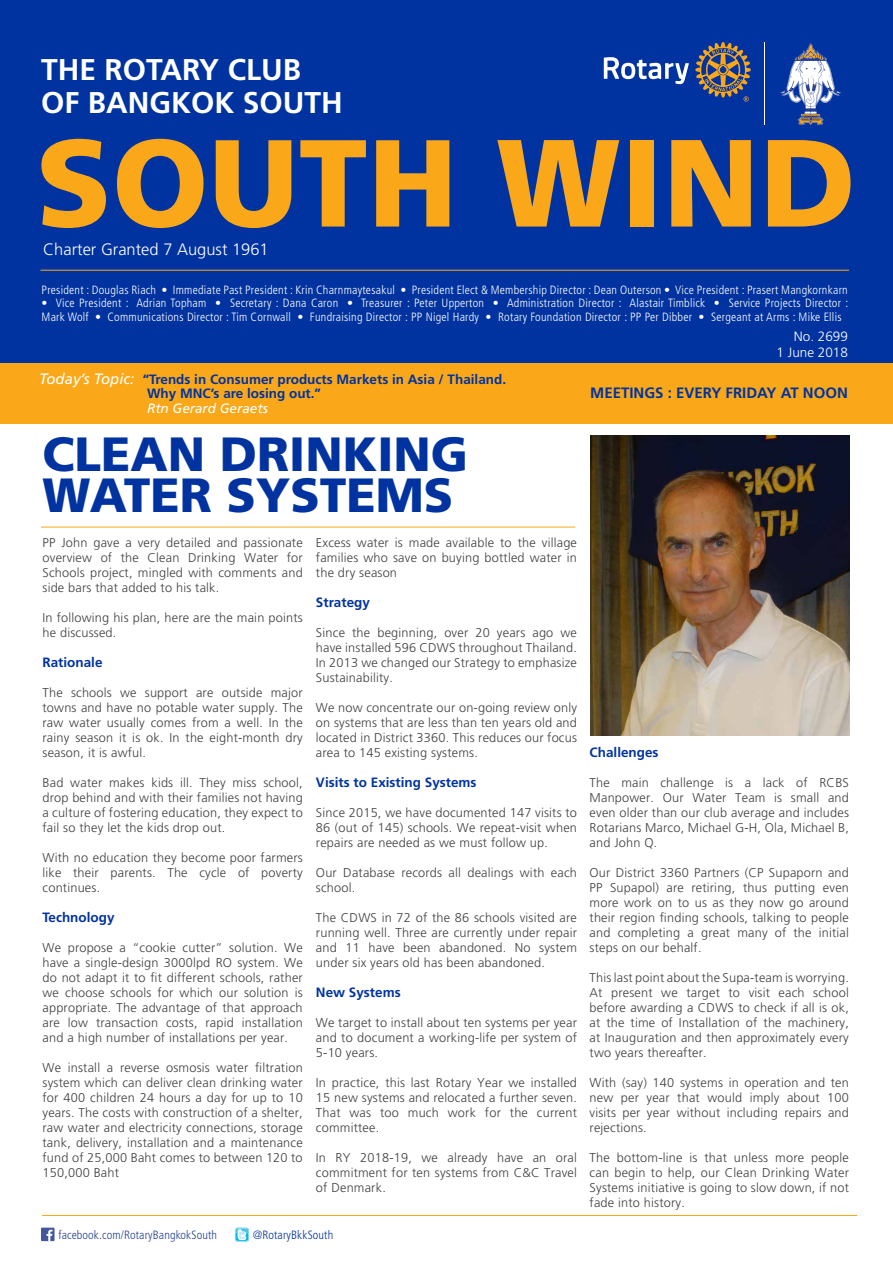
<style>
.page{position:relative;width:893px;height:1263px;background:#fff}
.page>*{position:absolute;margin:0;border:0;box-sizing:border-box;transform-origin:0 0}
.t1{font:900 123.6px "Frutiger LT Std";letter-spacing:.005em;color:#faa819}
.t2{font:900 48px/40.5px "Frutiger LT Std";color:#0033a0}
.t3{font:700 30px/33px "Frutiger LT Std";color:#fff}
.t4{font:300 16.5px "Frutiger LT Std";color:#fff}
.t5{font:700 15px "Frutiger LT Std";color:#0033a0}
.t6{font:700 13.5px/13.5px "Frutiger LT Std";color:#0033a0}
.t7{font:300 13.5px/16.2px "Frutiger LT Std";color:#fff;text-align:right}
.t8{font:italic 13.5px "Frutiger LT Std";color:#fff}
.t9{font:300 12.75px/15px "Frutiger LT Std";letter-spacing:.015em;color:#414042;text-align:justify}
.t10{font:300 condensed 12px/13.5px "Frutiger LT Std";letter-spacing:.02em;color:#fff}
.t11{font:300 condensed 12px "Frutiger LT Std";letter-spacing:.01em;color:#25408f}
.t12{font:300 condensed 12px "Frutiger LT Std";letter-spacing:.01em;color:#0033a0}
.s1{font-size:123.9px}
.s2{font-weight:400;font-style:italic;font-size:15px;color:#fff}
</style>
<div class="page">
<div style="left:0;top:0;width:893px;height:366px;background:#0033a0"></div>
<svg style="left:780px;top:43px;width:61px;height:82px"></svg>
<hr style="left:764px;top:42px;width:1px;height:83px;background:#fff">
<svg style="left:604px;top:57px;width:85px;height:27px"></svg>
<svg style="left:695px;top:42px;width:56px;height:60px"></svg>
<hr style="left:40px;top:270px;width:809px;height:1px;background:#faa819">
<hr style="left:41px;top:527px;width:534px;height:1px;background:#faa819">
<div style="left:41px;top:1227px;width:14px;height:14px;background:#42579e"></div>
<svg style="left:47px;top:1229px;width:5px;height:12px"></svg>
<svg style="left:235px;top:1227px;width:14px;height:15px"></svg>
<hr style="left:42px;top:1215px;width:815px;height:1px;background:#faa819">
<div style="left:0;top:364px;width:893px;height:60px;background:#faa819"></div>
<img style="left:590px;top:435px;width:260px;height:301px">
<h3 class="t3" style="left:41px;top:53px;width:303px">THE ROTARY CLUB<br>OF BANGKOK SOUTH</h3>
<h1 class="t1" style="left:36px;top:109px;width:822px">SOUTH <span class="s1">WIND</span></h1>
<p class="t4" style="left:43px;top:240px;width:227px">Charter Granted 7 August 1961</p>
<p class="t10" style="left:42px;top:283px;width:808px">President : Douglas Riach • Immediate Past President : Krin Charnmaytesakul • President Elect &amp; Membership Director : Dean Outerson • Vice President : Prasert Mangkornkarn</p>
<p class="t10" style="left:42px;top:296px;width:808px">• Vice President : Adrian Topham • Secretary : Dana Caron • Treasurer : Peter Upperton • Administration Director : Alastair Timblick • Service Projects Director :<br>Mark Wolf • Communications Director : Tim Cornwall • Fundraising Director : PP Nigel Hardy • Rotary Foundation Director : PP Per Dibber • Sergeant at Arms : Mike Ellis</p>
<p class="t6" style="left:147px;top:373px;width:360px;text-indent:-108px"><span class="s2">Today’s Topic:</span> “Trends in Consumer products Markets in Asia / Thailand.<br>Why MNC’s are losing out.”</p>
<p class="t8" style="left:147px;top:400px;width:122px">Rtn Gerard Geraets</p>
<h2 class="t2" style="left:43px;top:434px;width:427px">CLEAN DRINKING<br>WATER SYSTEMS</h2>
<p class="t9" style="left:43px;top:536px;width:262px">PP John gave a very detailed and passionate overview of the Clean Drinking Water for Schools project, mingled with comments and side bars that added to his talk.</p>
<p class="t9" style="left:43px;top:611px;width:262px">In following his plan, here are the main points he discussed.</p>
<p class="t6" style="left:43px;top:656px;width:62px">Rationale</p>
<p class="t9" style="left:43px;top:686px;width:262px">The schools we support are outside major towns and have no potable water supply. The raw water usually comes from a well. In the rainy season it is ok. In the eight-month dry season, it is awful.</p>
<p class="t9" style="left:43px;top:776px;width:262px">Bad water makes kids ill. They miss school, drop behind and with their families not having a culture of fostering education, they expect to fail so they let the kids drop out.</p>
<p class="t9" style="left:43px;top:851px;width:262px">With no education they become poor farmers like their parents. The cycle of poverty continues.</p>
<p class="t6" style="left:43px;top:911px;width:74px">Technology</p>
<p class="t9" style="left:43px;top:941px;width:262px">We propose a “cookie cutter” solution. We have a single-design 3000lpd RO system. We do not adapt it to fit different schools, rather we choose schools for which our solution is appropriate. The advantage of that approach are low transaction costs, rapid installation and a high number of installations per year.</p>
<p class="t9" style="left:43px;top:1061px;width:262px">We install a reverse osmosis water filtration system which can deliver clean drinking water for 400 children 24 hours a day for up to 10 years. The costs with construction of a shelter, raw water and electricity connections, storage tank, delivery, installation and a maintenance fund of 25,000 Baht comes to between 120 to 150,000 Baht</p>
<p class="t9" style="left:316px;top:536px;width:263px">Excess water is made available to the village families who save on buying bottled water in the dry season</p>
<p class="t6" style="left:316px;top:596px;width:56px">Strategy</p>
<p class="t9" style="left:316px;top:626px;width:263px">Since the beginning, over 20 years ago we have installed 596 CDWS throughout Thailand.<br>In 2013 we changed our Strategy to emphasize Sustainability.</p>
<p class="t9" style="left:316px;top:701px;width:263px">We now concentrate our on-going review only on systems that are less than ten years old and located in District 3360. This reduces our focus area to 145 existing systems.</p>
<p class="t6" style="left:316px;top:776px;width:162px">Visits to Existing Systems</p>
<p class="t9" style="left:316px;top:806px;width:263px">Since 2015, we have documented 147 visits to 86 (out of 145) schools. We repeat-visit when repairs are needed as we must follow up.</p>
<p class="t9" style="left:316px;top:866px;width:263px">Our Database records all dealings with each school.</p>
<p class="t9" style="left:316px;top:911px;width:263px">The CDWS in 72 of the 86 schools visited are running well. Three are currently under repair and 11 have been abandoned. No system under six years old has been abandoned.</p>
<p class="t6" style="left:316px;top:986px;width:86px">New Systems</p>
<p class="t9" style="left:316px;top:1016px;width:263px">We target to install about ten systems per year and to document a working-life per system of 5-10 years.</p>
<p class="t9" style="left:316px;top:1076px;width:263px">In practice, this last Rotary Year we installed 15 new systems and relocated a further seven.<br>That was too much work for the current committee.</p>
<p class="t9" style="left:316px;top:1151px;width:263px">In RY 2018-19, we already have an oral commitment for ten systems from C&amp;C Travel of Denmark.</p>
<p class="t11" style="left:58px;top:1227px;width:160px">facebook.com/RotaryBangkokSouth</p>
<p class="t12" style="left:253px;top:1227px;width:82px">@RotaryBkkSouth</p>
<p class="t7" style="left:777px;top:328px;width:73px">No. 2699<br>1 June 2018</p>
<p class="t5" style="left:590px;top:384px;width:259px">MEETINGS : EVERY FRIDAY AT NOON</p>
<p class="t6" style="left:590px;top:745px;width:71px">Challenges</p>
<p class="t9" style="left:590px;top:775px;width:261px">The main challenge is a lack of RCBS Manpower. Our Water Team is small and even older than our club average and includes Rotarians Marco, Michael G-H, Ola, Michael B, and John Q.</p>
<p class="t9" style="left:590px;top:865px;width:261px">Our District 3360 Partners (CP Supaporn and PP Supapol) are retiring, thus putting even more work on to us as they now go around their region finding schools, talking to people and completing a great many of the initial steps on our behalf.</p>
<p class="t9" style="left:590px;top:970px;width:261px">This last point about the Supa-team is worrying.<br>At present we target to visit each school before awarding a CDWS to check if all is ok, at the time of Installation of the machinery, at Inauguration and then approximately every two years thereafter.</p>
<p class="t9" style="left:590px;top:1075px;width:261px">With (say) 140 systems in operation and ten new per year that would imply about 100 visits per year without including repairs and rejections.</p>
<p class="t9" style="left:590px;top:1150px;width:261px">The bottom-line is that unless more people can begin to help, our Clean Drinking Water Systems initiative is going to slow down, if not fade into history.</p>
</div>
